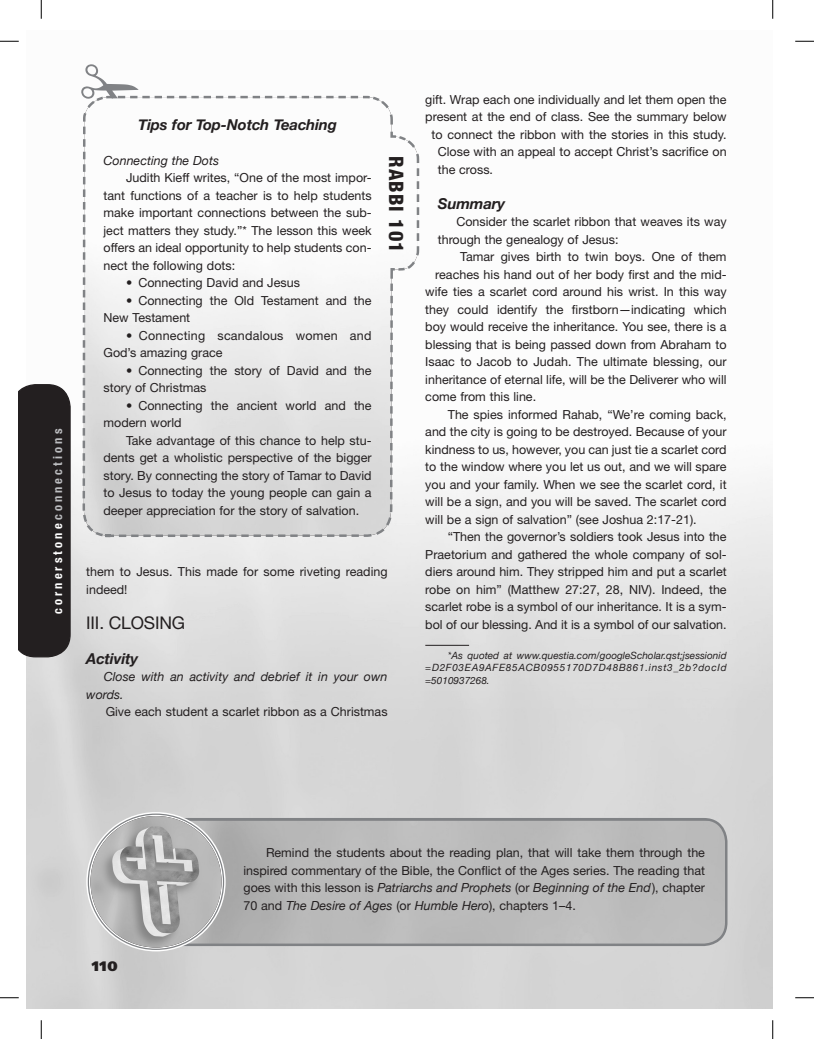
<style>
.page{position:relative;width:814px;height:1039px;background:#fff}
.page>*{position:absolute;margin:0;border:0;box-sizing:border-box;transform-origin:0 0}
.t1{font:800 condensed 20px "Helvetica Neue";letter-spacing:.05em;color:#231f20}
.t2{font:17.5px "Helvetica Neue";letter-spacing:-.01em;color:#231f20}
.t3{font:italic 700 15px "Helvetica Neue";letter-spacing:-.01em;color:#231f20}
.t4{font:900 13.75px "Frutiger";color:#231f20}
.t5{font:12.5px/17.5px "Helvetica Neue";color:#231f20}
.t6{font:italic 12.5px/17.5px "Helvetica Neue";color:#231f20}
.t7{font:12.5px/17.5px "Helvetica Neue";letter-spacing:.02em;color:#231f20}
.t8{font:700 condensed 12.5px "Helvetica Neue";letter-spacing:.25em;color:#fff}
.t9{font:italic 10px/12.5px "Helvetica Neue";letter-spacing:.07em;color:#231f20;text-align:justify}
.s1{color:#bcbdc0}
.s2{font-style:italic}
.s3{font-style:inherit}
</style>
<div class="page">
<hr style="left:425px;top:645px;width:44px;height:1px;background:#231f20">
<div style="left:19px;top:384px;width:52px;height:273px;background:#231f20"></div>
<img style="left:121px;top:820px;width:605px;height:125px">
<div style="left:119px;top:818px;width:608px;height:128px;border:2px solid #808285;border-radius:22px"></div>
<svg style="left:88px;top:814px;width:135px;height:135px"></svg>
<img style="left:90px;top:816px;width:132px;height:131px;border-radius:66px">
<svg style="left:81px;top:95px;width:339px;height:443px"></svg>
<svg style="left:0;top:40px;width:19px;height:2px"></svg>
<svg style="left:795px;top:40px;width:19px;height:2px"></svg>
<svg style="left:0;top:997px;width:19px;height:1px"></svg>
<svg style="left:795px;top:997px;width:19px;height:1px"></svg>
<svg style="left:40px;top:0;width:2px;height:19px"></svg>
<svg style="left:40px;top:1020px;width:2px;height:19px"></svg>
<svg style="left:772px;top:0;width:1px;height:19px"></svg>
<svg style="left:772px;top:1020px;width:1px;height:19px"></svg>
<svg style="left:81px;top:95px;width:279px;height:8px"></svg>
<p class="t8" style="left:50px;top:614px;width:187px;rotate:-90deg">cornerstone<span class="s1">connections</span></p>
<p class="t3" style="left:138px;top:112px;width:201px">Tips for Top-Notch Teaching</p>
<p class="t6" style="left:103px;top:152px;width:117px">Connecting the Dots</p>
<p class="t5" style="left:103px;top:169px;width:270px;text-align:justify;text-indent:23px">Judith Kieff writes, “One of the most impor&shy;tant functions of a teacher is to help students make important connections between the sub&shy;ject matters they study.”* The lesson this week offers an ideal opportunity to help students con&shy;nect the following dots:</p>
<p class="t5" style="left:126px;top:274px;width:175px">• Connecting David and Jesus</p>
<p class="t5" style="left:103px;top:291px;width:269px;text-indent:22px">• Connecting the Old Testament and the<br>New Testament</p>
<p class="t7" style="left:103px;top:326px;width:269px;text-indent:23px">• Connecting scandalous women and<br>God’s amazing grace</p>
<p class="t5" style="left:103px;top:361px;width:270px;text-indent:22px">• Connecting the story of David and the story of Christmas</p>
<p class="t5" style="left:103px;top:396px;width:270px;text-indent:22px">• Connecting the ancient world and the modern world</p>
<p class="t5" style="left:103px;top:431px;width:270px;text-align:justify;text-indent:22px">Take advantage of this chance to help stu&shy;dents get a wholistic perspective of the bigger story. By connecting the story of Tamar to David to Jesus to today the young people can gain a deeper appreciation for the story of salvation.</p>
<h1 class="t1" style="left:408px;top:156px;width:98px;rotate:90deg">RABBI 101</h1>
<p class="t5" style="left:86px;top:563px;width:303px">them to Jesus. This made for some riveting reading indeed!</p>
<h2 class="t2" style="left:86px;top:612px;width:100px">III. CLOSING</h2>
<p class="t3" style="left:86px;top:647px;width:54px">Activity</p>
<p class="t6" style="left:86px;top:669px;width:303px;text-indent:18px">Close with an activity and debrief it in your own words.</p>
<p class="t5" style="left:106px;top:703px;width:283px">Give each student a scarlet ribbon as a Christmas</p>
<p class="t5" style="left:425px;top:90px;width:303px">gift. Wrap each one individually and let them open the</p>
<p class="t5" style="left:425px;top:108px;width:303px">present at the end of class. See the summary below</p>
<p class="t5" style="left:431px;top:125px;width:296px">to connect the ribbon with the stories in this study.</p>
<p class="t5" style="left:438px;top:143px;width:290px">Close with an appeal to accept Christ’s sacrifice on</p>
<p class="t5" style="left:438px;top:160px;width:57px">the cross.</p>
<p class="t3" style="left:438px;top:192px;width:69px">Summary</p>
<p class="t5" style="left:438px;top:213px;width:290px;text-indent:19px">Consider the scarlet ribbon that weaves its way through the genealogy of Jesus:</p>
<p class="t5" style="left:460px;top:248px;width:268px">Tamar gives birth to twin boys. One of them</p>
<p class="t5" style="left:435px;top:265px;width:293px">reaches his hand out of her body first and the mid-</p>
<p class="t5" style="left:425px;top:283px;width:303px">wife ties a scarlet cord around his wrist. In this way</p>
<p class="t5" style="left:425px;top:300px;width:303px">they could identify the firstborn—indicating which</p>
<p class="t5" style="left:425px;top:318px;width:303px">boy would receive the inheritance. You see, there is a</p>
<p class="t5" style="left:425px;top:335px;width:303px">blessing that is being passed down from Abraham to</p>
<p class="t5" style="left:425px;top:353px;width:303px">Isaac to Jacob to Judah. The ultimate blessing, our</p>
<p class="t5" style="left:425px;top:370px;width:303px">inheritance of eternal life, will be the Deliverer who will</p>
<p class="t5" style="left:425px;top:388px;width:112px">come from this line.</p>
<p class="t5" style="left:448px;top:405px;width:280px">The spies informed Rahab, “We’re coming back,</p>
<p class="t5" style="left:425px;top:423px;width:303px">and the city is going to be destroyed. Because of your</p>
<p class="t5" style="left:425px;top:440px;width:303px">kindness to us, however, you can just tie a scarlet cord</p>
<p class="t5" style="left:425px;top:458px;width:303px">to the window where you let us out, and we will spare</p>
<p class="t5" style="left:425px;top:475px;width:303px">you and your family. When we see the scarlet cord, it</p>
<p class="t5" style="left:425px;top:493px;width:303px">will be a sign, and you will be saved. The scarlet cord</p>
<p class="t5" style="left:425px;top:510px;width:273px">will be a sign of salvation” (see Joshua 2:17-21).</p>
<p class="t5" style="left:448px;top:528px;width:280px">“Then the governor’s soldiers took Jesus into the</p>
<p class="t5" style="left:425px;top:545px;width:303px">Praetorium and gathered the whole company of sol-</p>
<p class="t5" style="left:425px;top:563px;width:303px">diers around him. They stripped him and put a scarlet</p>
<p class="t5" style="left:425px;top:580px;width:303px">robe on him” (Matthew 27:27, 28, NIV). Indeed, the</p>
<p class="t5" style="left:425px;top:598px;width:303px">scarlet robe is a symbol of our inheritance. It is a sym-</p>
<p class="t5" style="left:425px;top:615px;width:303px">bol of our blessing. And it is a symbol of our salvation.</p>
<p class="t9" style="left:425px;top:650px;width:303px;text-indent:22px">*As quoted at www.questia.com/googleScholar.qst;jsessionid =D2F03EA9AFE85ACB0955170D7D48B861.inst3_2b?docId =5010937268.</p>
<p class="t4" style="left:92px;top:958px;width:27px">110</p>
<p class="t5" style="left:243px;top:844px;width:463px;text-align:justify;text-indent:22px">Remind the students about the reading plan, that will take them through the inspired commentary of the Bible, the Conflict of the Ages series. The reading that goes with this lesson is <span class="s2">Patriarchs and Prophets</span> (or <span class="s2">Beginning of the End</span> <span class="s3">),</span> chapter 70 and <span class="s2">The Desire of Ages</span> (or <span class="s2">Humble Hero</span>), chapters 1–4.</p>
</div>
